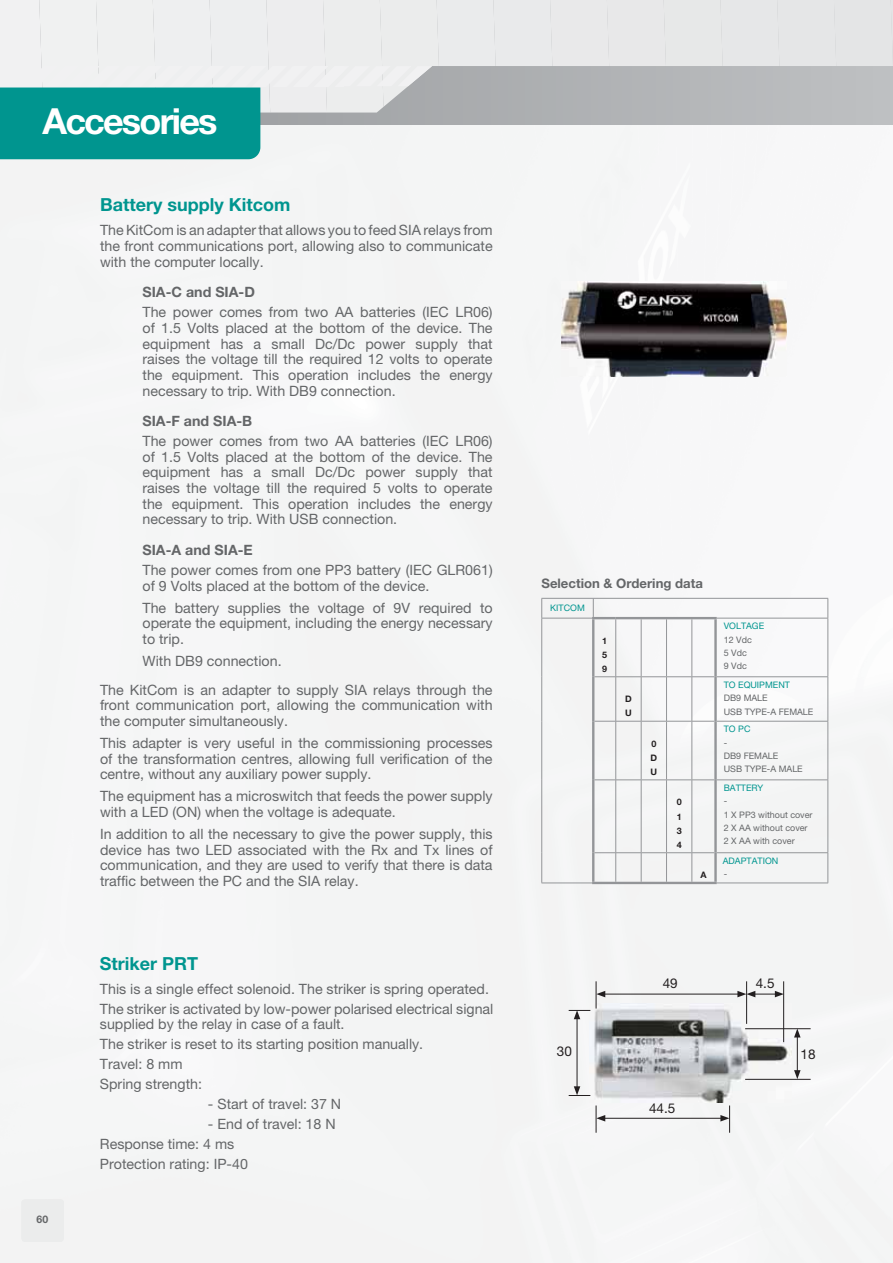
<style>
.page{position:relative;width:893px;height:1263px;background:#fff}
.page>*{position:absolute;margin:0;border:0;box-sizing:border-box;transform-origin:0 0}
.t1{font:700 36px "Helvetica Neue LT Pro";letter-spacing:-.05em;color:#fff}
.t2{font:700 18px "Helvetica Neue LT Pro";color:#00958f}
.t3{font:14.25px/15.8px "Helvetica Neue LT Pro";color:#646668}
.t4{font:700 14.25px "Helvetica Neue LT Pro";color:#646668}
.t5{font:13.5px "Helvetica Neue LT Pro";color:#231f20}
.t6{font:700 13.2px "Helvetica Neue LT Pro";color:#646668}
.t7{font:700 10.5px "Helvetica Neue LT Pro";color:#646668}
.t8{font:9px/13.4px "Helvetica Neue LT Pro";color:#646668}
.t9{font:9px "Helvetica Neue LT Pro";color:#00958f}
.t10{font:700 9px/14.2px "Helvetica Neue LT Pro";color:#231f20;text-align:justify}
</style>
<div class="page">
<svg style="left:0;top:0;width:893px;height:159px"></svg>
<img style="left:561px;top:281px;width:226px;height:96px">
<img style="left:589px;top:1004px;width:203px;height:99px">
<hr style="left:745px;top:1028px;width:66px;height:1px;background:#231f20">
<hr style="left:745px;top:1079px;width:66px;height:1px;background:#231f20">
<hr style="left:783px;top:981px;width:1px;height:61px;background:#231f20">
<hr style="left:746px;top:981px;width:1px;height:43px;background:#231f20">
<hr style="left:603px;top:994px;width:137px;height:1px;background:#231f20">
<svg style="left:596px;top:981px;width:9px;height:27px"></svg>
<hr style="left:603px;top:1118px;width:120px;height:1px;background:#231f20">
<svg style="left:596px;top:1105px;width:9px;height:28px"></svg>
<svg style="left:720px;top:1105px;width:10px;height:28px"></svg>
<svg style="left:737px;top:991px;width:47px;height:6px"></svg>
<hr style="left:577px;top:1017px;width:1px;height:72px;background:#231f20">
<svg style="left:569px;top:1086px;width:21px;height:10px"></svg>
<svg style="left:569px;top:1010px;width:21px;height:9px"></svg>
<hr style="left:797px;top:1035px;width:1px;height:37px;background:#231f20">
<svg style="left:794px;top:1070px;width:7px;height:9px"></svg>
<svg style="left:794px;top:1028px;width:7px;height:9px"></svg>
<svg style="left:593px;top:599px;width:1px;height:18px"></svg>
<hr style="left:541px;top:618px;width:51px;height:1px;background:#939598">
<hr style="left:615px;top:619px;width:1px;height:57px;background:#939598">
<hr style="left:641px;top:619px;width:1px;height:57px;background:#939598">
<hr style="left:666px;top:619px;width:1px;height:57px;background:#939598">
<hr style="left:717px;top:618px;width:111px;height:1px;background:#939598">
<hr style="left:594px;top:676px;width:47px;height:1px;background:#939598">
<hr style="left:615px;top:677px;width:1px;height:44px;background:#939598">
<hr style="left:641px;top:677px;width:1px;height:44px;background:#939598">
<hr style="left:666px;top:677px;width:1px;height:44px;background:#939598">
<svg style="left:641px;top:676px;width:73px;height:1px"></svg>
<hr style="left:717px;top:676px;width:111px;height:1px;background:#939598">
<hr style="left:594px;top:721px;width:47px;height:1px;background:#939598">
<hr style="left:615px;top:721px;width:1px;height:58px;background:#939598">
<hr style="left:641px;top:721px;width:1px;height:58px;background:#939598">
<hr style="left:666px;top:721px;width:1px;height:58px;background:#939598">
<svg style="left:641px;top:721px;width:73px;height:1px"></svg>
<hr style="left:717px;top:721px;width:111px;height:1px;background:#939598">
<hr style="left:594px;top:779px;width:47px;height:1px;background:#939598">
<hr style="left:615px;top:780px;width:1px;height:72px;background:#939598">
<hr style="left:641px;top:780px;width:1px;height:72px;background:#939598">
<hr style="left:666px;top:780px;width:1px;height:72px;background:#939598">
<svg style="left:641px;top:779px;width:73px;height:1px"></svg>
<hr style="left:717px;top:779px;width:111px;height:1px;background:#939598">
<hr style="left:594px;top:852px;width:47px;height:1px;background:#939598">
<svg style="left:615px;top:853px;width:1px;height:29px"></svg>
<hr style="left:717px;top:852px;width:111px;height:1px;background:#939598">
<svg style="left:541px;top:599px;width:1px;height:19px"></svg>
<hr style="left:541px;top:598px;width:287px;height:1px;background:#939598">
<svg style="left:828px;top:599px;width:1px;height:19px"></svg>
<hr style="left:541px;top:618px;width:1px;height:59px;background:#939598">
<hr style="left:541px;top:677px;width:1px;height:44px;background:#939598">
<hr style="left:541px;top:721px;width:1px;height:59px;background:#939598">
<hr style="left:541px;top:780px;width:1px;height:73px;background:#939598">
<hr style="left:541px;top:853px;width:1px;height:30px;background:#939598">
<hr style="left:692px;top:619px;width:1px;height:57px;background:#939598">
<hr style="left:692px;top:677px;width:1px;height:44px;background:#939598">
<hr style="left:692px;top:721px;width:1px;height:58px;background:#939598">
<hr style="left:692px;top:780px;width:1px;height:72px;background:#939598">
<hr style="left:828px;top:618px;width:1px;height:58px;background:#939598">
<hr style="left:828px;top:677px;width:1px;height:44px;background:#939598">
<hr style="left:828px;top:721px;width:1px;height:58px;background:#939598">
<hr style="left:828px;top:780px;width:1px;height:72px;background:#939598">
<hr style="left:541px;top:883px;width:51px;height:1px;background:#939598">
<svg style="left:641px;top:852px;width:73px;height:30px"></svg>
<hr style="left:828px;top:853px;width:1px;height:30px;background:#939598">
<hr style="left:717px;top:883px;width:111px;height:1px;background:#939598">
<hr style="left:592px;top:617px;width:24px;height:2px;background:#939598">
<hr style="left:592px;top:619px;width:2px;height:58px;background:#939598">
<hr style="left:616px;top:617px;width:101px;height:2px;background:#939598">
<hr style="left:714px;top:619px;width:3px;height:58px;background:#939598">
<hr style="left:592px;top:677px;width:2px;height:44px;background:#939598">
<hr style="left:714px;top:677px;width:3px;height:44px;background:#939598">
<hr style="left:592px;top:721px;width:2px;height:59px;background:#939598">
<hr style="left:714px;top:721px;width:3px;height:59px;background:#939598">
<hr style="left:592px;top:780px;width:2px;height:73px;background:#939598">
<hr style="left:714px;top:780px;width:3px;height:73px;background:#939598">
<hr style="left:592px;top:853px;width:2px;height:29px;background:#939598">
<hr style="left:714px;top:853px;width:3px;height:29px;background:#939598">
<hr style="left:592px;top:882px;width:125px;height:2px;background:#939598">
<svg style="left:892px;top:733px;width:1px;height:86px"></svg>
<div style="left:21px;top:1199px;width:43px;height:43px;background:#ebecec;border-radius:4px"></div>
<h1 class="t1" style="left:43px;top:108px;width:177px">Accesories</h1>
<p class="t2" style="left:100px;top:198px;width:192px">Battery supply Kitcom</p>
<p class="t3" style="left:100px;top:224px;width:394px;text-align:justify">The KitCom is an adapter that allows you to feed SIA relays from the front communications port, allowing also to communicate with the computer locally.</p>
<p class="t4" style="left:143px;top:287px;width:114px">SIA-C and SIA-D</p>
<p class="t3" style="left:143px;top:306px;width:352px;text-align:justify">The power comes from two AA batteries (IEC LR06) of 1.5 Volts placed at the bottom of the device. The equipment has a small Dc/Dc power supply that raises the voltage till the required 12 volts to operate the equipment. This operation includes the energy necessary to trip. With DB9 connection.</p>
<p class="t4" style="left:143px;top:416px;width:111px">SIA-F and SIA-B</p>
<p class="t3" style="left:143px;top:435px;width:352px;text-align:justify">The power comes from two AA batteries (IEC LR06) of 1.5 Volts placed at the bottom of the device. The equipment has a small Dc/Dc power supply that raises the voltage till the required 5 volts to operate the equipment. This operation includes the energy necessary to trip. With USB connection.</p>
<p class="t4" style="left:143px;top:545px;width:112px">SIA-A and SIA-E</p>
<p class="t3" style="left:143px;top:564px;width:352px">The power comes from one PP3 battery (IEC GLR061) of 9 Volts placed at the bottom of the device.</p>
<p class="t3" style="left:143px;top:601px;width:352px;text-align:justify">The battery supplies the voltage of 9V required to operate the equipment, including the energy necessary to trip.</p>
<p class="t3" style="left:100px;top:648px;width:394px;line-height:28.5px;text-indent:43px">With DB9 connection.<br>The KitCom is an adapter to supply SIA relays through the</p>
<p class="t3" style="left:100px;top:699px;width:394px">front communication port, allowing the communication with the computer simultaneously.</p>
<p class="t3" style="left:100px;top:737px;width:394px;text-align:justify">This adapter is very useful in the commissioning processes of the transformation centres, allowing full verification of the centre, without any auxiliary power supply.</p>
<p class="t3" style="left:100px;top:790px;width:394px">The equipment has a microswitch that feeds the power supply with a LED (ON) when the voltage is adequate.</p>
<p class="t3" style="left:100px;top:828px;width:394px;text-align:justify">In addition to all the necessary to give the power supply, this device has two LED associated with the Rx and Tx lines of communication, and they are used to verify that there is data traffic between the PC and the SIA relay.</p>
<p class="t7" style="left:37px;top:1215px;width:13px">60</p>
<p class="t2" style="left:100px;top:957px;width:100px">Striker PRT</p>
<p class="t3" style="left:100px;top:980px;width:395px;line-height:20px">This is a single effect solenoid. The striker is spring operated.<br>The striker is activated by low-power polarised electrical signal</p>
<p class="t3" style="left:100px;top:1016px;width:325px;line-height:20px">supplied by the relay in case of a fault.<br>The striker is reset to its starting position manually.<br>Travel: 8 mm<br>Spring strength:</p>
<p class="t3" style="left:208px;top:1098px;width:135px">- Start of travel: 37 N</p>
<p class="t3" style="left:100px;top:1116px;width:237px;line-height:20px;text-indent:108px">- End of travel: 18 N<br>Response time: 4 ms<br>Protection rating: IP-40</p>
<p class="t6" style="left:541px;top:579px;width:163px">Selection &amp; Ordering data</p>
<p class="t9" style="left:550px;top:605px;width:36px">KITCOM</p>
<p class="t10" style="left:602px;top:634px;width:6px">1<br>5<br>9</p>
<p class="t10" style="left:625px;top:693px;width:8px">D<br>U</p>
<p class="t10" style="left:650px;top:737px;width:8px">0<br>D U</p>
<p class="t10" style="left:677px;top:796px;width:6px">0<br>1<br>3<br>4</p>
<p class="t10" style="left:701px;top:869px;width:8px">A</p>
<p class="t9" style="left:724px;top:623px;width:42px">VOLTAGE</p>
<p class="t8" style="left:724px;top:634px;width:30px">12 Vdc<br>5 Vdc<br>9 Vdc</p>
<p class="t9" style="left:724px;top:681px;width:68px">TO EQUIPMENT</p>
<p class="t8" style="left:724px;top:692px;width:91px">DB9 MALE<br>USB TYPE-A FEMALE</p>
<p class="t9" style="left:724px;top:726px;width:28px">TO PC</p>
<p class="t8" style="left:724px;top:737px;width:81px">-<br>DB9 FEMALE<br>USB TYPE-A MALE</p>
<p class="t9" style="left:724px;top:785px;width:41px">BATTERY</p>
<p class="t8" style="left:724px;top:796px;width:90px">-<br>1 X PP3 without cover<br>2 X AA without cover<br>2 X AA with cover</p>
<p class="t9" style="left:723px;top:857px;width:57px">ADAPTATION</p>
<p class="t8" style="left:724px;top:868px;width:5px">-</p>
<p class="t5" style="left:663px;top:979px;width:17px">49</p>
<p class="t5" style="left:756px;top:979px;width:20px">4.5</p>
<p class="t5" style="left:557px;top:1046px;width:17px">30</p>
<p class="t5" style="left:801px;top:1049px;width:17px">18</p>
<p class="t5" style="left:649px;top:1103px;width:28px">44.5</p>
</div>
